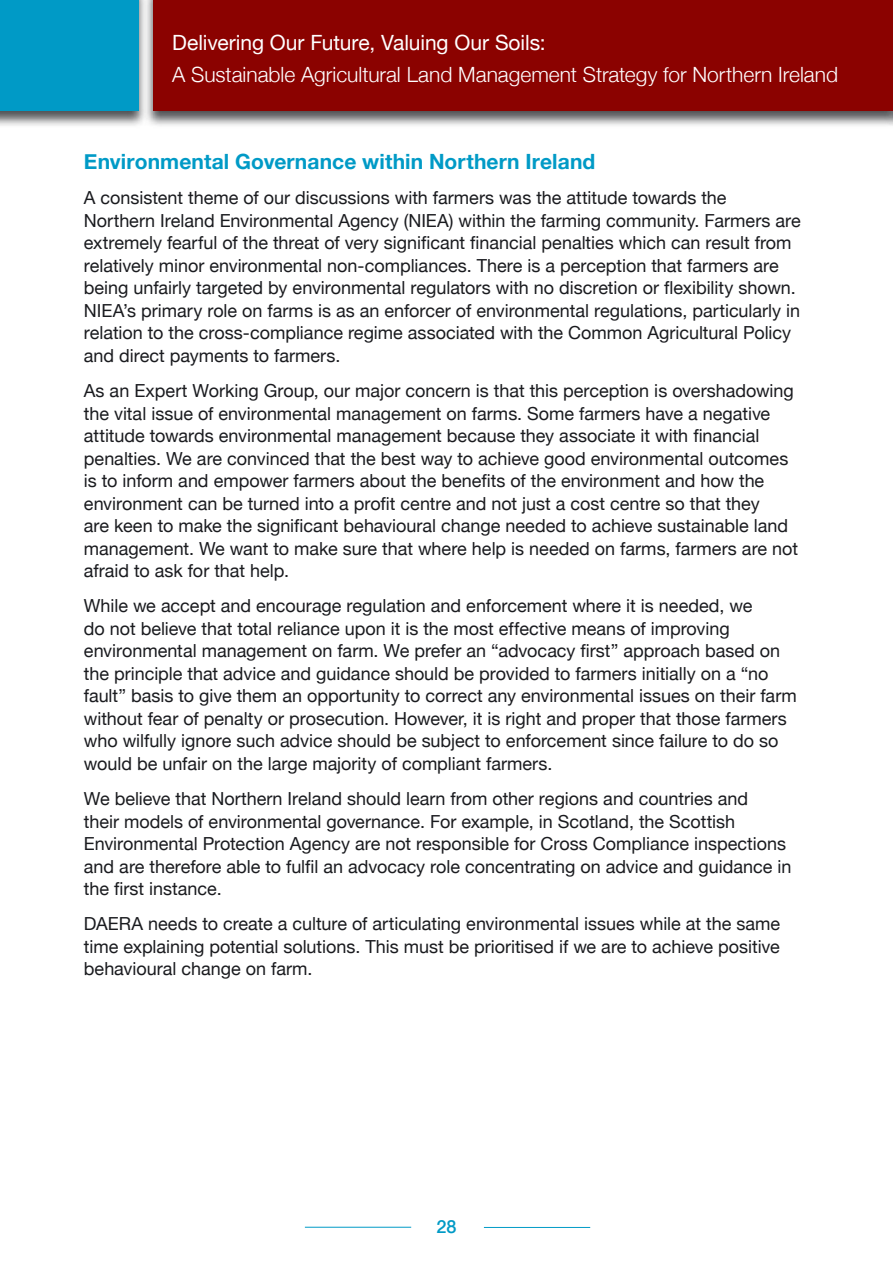
<style>
.page{position:relative;width:893px;height:1263px;background:#fff}
.page>*{position:absolute;margin:0;border:0;box-sizing:border-box;transform-origin:0 0}
.t1{font:300 21px "Helvetica Neue";color:#fff}
.Header_Black{font:700 21px "Helvetica Neue";letter-spacing:.005em;color:#009ac6}
.t2{font:21px "Helvetica Neue";color:#fff}
.Body_Text{font:18px/22.5px "Helvetica Neue";color:#1a1b1f}
.t3{font:500 18px "Helvetica Neue";color:#009ac6}
</style>
<div class="page">
<hr style="left:305px;top:1227px;width:106px;height:1px;background:#009ac6">
<hr style="left:484px;top:1227px;width:106px;height:1px;background:#009ac6">
<div style="left:144px;top:0;width:749px;height:128px;background:#1a1b1f;opacity:.75"></div>
<div style="left:153px;top:0;width:740px;height:111px;background:#8b0200"></div>
<div style="left:0;top:0;width:147px;height:128px;background:#1a1b1f;opacity:.75"></div>
<div style="left:0;top:0;width:138px;height:111px;background:#009ac6"></div>
<p class="t2" style="left:172px;top:30px;width:375px">Delivering Our Future, Valuing Our Soils:</p>
<p class="t1" style="left:172px;top:61px;width:667px">A Sustainable Agricultural Land Management Strategy for Northern Ireland</p>
<p class="Header_Black" style="left:84px;top:149px;width:513px">Environmental Governance within Northern Ireland</p>
<p class="Body_Text" style="left:84px;top:186px;width:718px">A consistent theme of our discussions with farmers was the attitude towards the Northern Ireland Environmental Agency (NIEA) within the farming community. Farmers are extremely fearful of the threat of very significant financial penalties which can result from relatively minor environmental non-compliances. There is a perception that farmers are being unfairly targeted by environmental regulators with no discretion or flexibility shown.<br>NIEA’s primary role on farms is as an enforcer of environmental regulations, particularly in relation to the cross-compliance regime associated with the Common Agricultural Policy and direct payments to farmers.</p>
<p class="Body_Text" style="left:84px;top:379px;width:716px">As an Expert Working Group, our major concern is that this perception is overshadowing the vital issue of environmental management on farms. Some farmers have a negative attitude towards environmental management because they associate it with financial penalties. We are convinced that the best way to achieve good environmental outcomes is to inform and empower farmers about the benefits of the environment and how the environment can be turned into a profit centre and not just a cost centre so that they<br>are keen to make the significant behavioural change needed to achieve sustainable land management. We want to make sure that where help is needed on farms, farmers are not afraid to ask for that help.</p>
<p class="Body_Text" style="left:84px;top:594px;width:714px">While we accept and encourage regulation and enforcement where it is needed, we<br>do not believe that total reliance upon it is the most effective means of improving environmental management on farm. We prefer an “advocacy first” approach based on the principle that advice and guidance should be provided to farmers initially on a “no fault” basis to give them an opportunity to correct any environmental issues on their farm without fear of penalty or prosecution. However, it is right and proper that those farmers who wilfully ignore such advice should be subject to enforcement since failure to do so would be unfair on the large majority of compliant farmers.</p>
<p class="Body_Text" style="left:84px;top:787px;width:709px">We believe that Northern Ireland should learn from other regions and countries and<br>their models of environmental governance. For example, in Scotland, the Scottish Environmental Protection Agency are not responsible for Cross Compliance inspections and are therefore able to fulfil an advocacy role concentrating on advice and guidance in the first instance.</p>
<p class="Body_Text" style="left:84px;top:912px;width:698px;text-align:justify">DAERA needs to create a culture of articulating environmental issues while at the same time explaining potential solutions. This must be prioritised if we are to achieve positive behavioural change on farm.</p>
<p class="t3" style="left:436px;top:1216px;width:22px">28</p>
</div>
